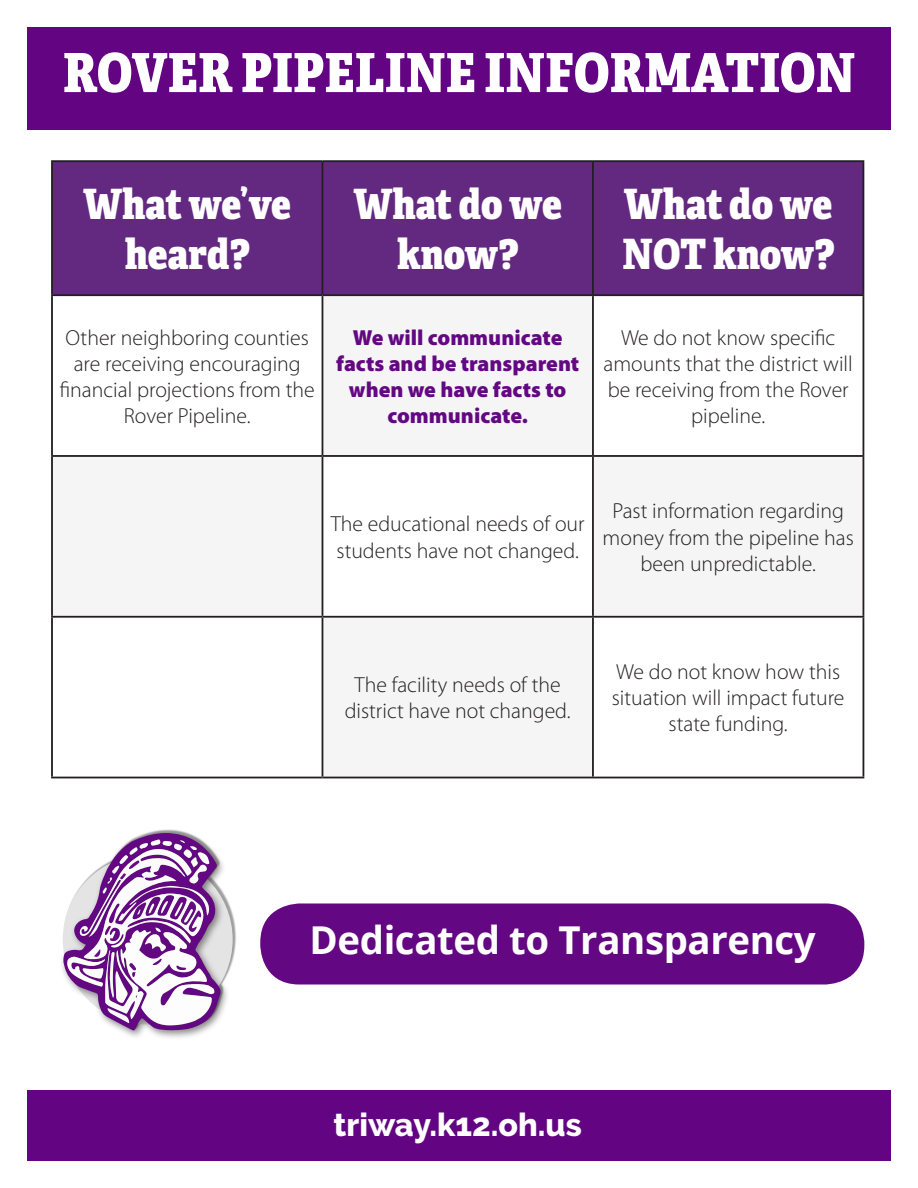
<style>
.page{position:relative;width:918px;height:1188px;background:#fff}
.page>*{position:absolute;margin:0;border:0;box-sizing:border-box;transform-origin:0 0}
.t1{font:54px "Adelle Condensed Eb";color:#fff}
.t2{font:41.85px/50.1px "Adelle Condensed Eb";color:#fff;text-align:center}
.t3{font:700 38.4px "Open Sans";letter-spacing:-.01em;color:#fff}
.t4{font:800 32.1px "Raleway";color:#fff}
.t5{font:300 21.75px/26.1px "Myriad Pro";color:#231f20;text-align:center}
.t6{font:900 21.75px/26.1px "Myriad Pro";color:#640783;text-align:center}
</style>
<div class="page">
<div style="left:27px;top:27px;width:864px;height:103px;background:#630582"></div>
<div style="left:64px;top:830px;width:172px;height:200px;background:#231f20;opacity:.43"></div>
<div style="left:60px;top:829px;width:170px;height:211px;background:#231f20;opacity:.53"></div>
<svg style="left:63px;top:833px;width:157px;height:198px"></svg>
<div style="left:53px;top:162px;width:810px;height:132px;background:#632980"></div>
<svg style="left:53px;top:296px;width:810px;height:481px"></svg>
<hr style="left:51px;top:160px;width:271px;height:2px;background:#231f20">
<hr style="left:51px;top:162px;width:2px;height:132px;background:#231f20">
<hr style="left:322px;top:160px;width:271px;height:2px;background:#231f20">
<hr style="left:322px;top:162px;width:1px;height:132px;background:#231f20">
<hr style="left:593px;top:160px;width:271px;height:2px;background:#231f20">
<hr style="left:592px;top:162px;width:2px;height:132px;background:#231f20">
<hr style="left:863px;top:162px;width:1px;height:132px;background:#231f20">
<hr style="left:51px;top:294px;width:271px;height:2px;background:#231f20">
<hr style="left:51px;top:296px;width:2px;height:159px;background:#231f20">
<hr style="left:322px;top:294px;width:271px;height:2px;background:#231f20">
<hr style="left:322px;top:296px;width:1px;height:159px;background:#231f20">
<hr style="left:593px;top:294px;width:271px;height:2px;background:#231f20">
<hr style="left:592px;top:296px;width:2px;height:159px;background:#231f20">
<hr style="left:863px;top:296px;width:1px;height:159px;background:#231f20">
<hr style="left:51px;top:455px;width:271px;height:2px;background:#231f20">
<hr style="left:51px;top:457px;width:2px;height:159px;background:#231f20">
<hr style="left:322px;top:455px;width:271px;height:2px;background:#231f20">
<hr style="left:322px;top:457px;width:1px;height:159px;background:#231f20">
<hr style="left:593px;top:455px;width:271px;height:2px;background:#231f20">
<hr style="left:592px;top:457px;width:2px;height:159px;background:#231f20">
<hr style="left:863px;top:457px;width:1px;height:159px;background:#231f20">
<hr style="left:51px;top:616px;width:271px;height:2px;background:#231f20">
<hr style="left:51px;top:618px;width:2px;height:159px;background:#231f20">
<hr style="left:322px;top:616px;width:271px;height:2px;background:#231f20">
<hr style="left:322px;top:618px;width:1px;height:159px;background:#231f20">
<hr style="left:593px;top:616px;width:271px;height:2px;background:#231f20">
<hr style="left:592px;top:618px;width:2px;height:159px;background:#231f20">
<hr style="left:863px;top:618px;width:1px;height:159px;background:#231f20">
<hr style="left:51px;top:777px;width:271px;height:1px;background:#231f20">
<hr style="left:322px;top:777px;width:271px;height:1px;background:#231f20">
<hr style="left:593px;top:777px;width:271px;height:1px;background:#231f20">
<div style="left:27px;top:1091px;width:864px;height:70px;background:#630582"></div>
<div style="left:260px;top:903px;width:604px;height:82px;background:#640783;border-radius:39px"></div>
<p class="t1" style="left:63px;top:32px;width:794px">ROVER PIPELINE INFORMATION</p>
<p class="t2" style="left:83px;top:177px;width:210px">What we’ve heard?</p>
<p class="t2" style="left:353px;top:177px;width:210px">What do we know?</p>
<p class="t2" style="left:622px;top:177px;width:214px;text-align:left">What do we<br>NOT know?</p>
<p class="t5" style="left:60px;top:324px;width:257px">Other neighboring counties are receiving encouraging financial projections from the<br>Rover Pipeline.</p>
<p class="t6" style="left:336px;top:323px;width:245px">We will communicate facts and be transparent when we have facts to communicate.</p>
<p class="t5" style="left:604px;top:324px;width:251px">We do not know specific amounts that the district will be receiving from the Rover pipeline.</p>
<p class="t5" style="left:331px;top:511px;width:255px;text-align:left">The educational needs of our students have not changed.</p>
<p class="t5" style="left:603px;top:498px;width:253px">Past information regarding money from the pipeline has been unpredictable.</p>
<p class="t5" style="left:345px;top:672px;width:228px">The facility needs of the district have not changed.</p>
<p class="t5" style="left:612px;top:659px;width:234px">We do not know how this situation will impact future state funding.</p>
<p class="t3" style="left:309px;top:912px;width:508px">Dedicated to Transparency</p>
<p class="t4" style="left:334px;top:1107px;width:250px">triway.k12.oh.us</p>
</div>
